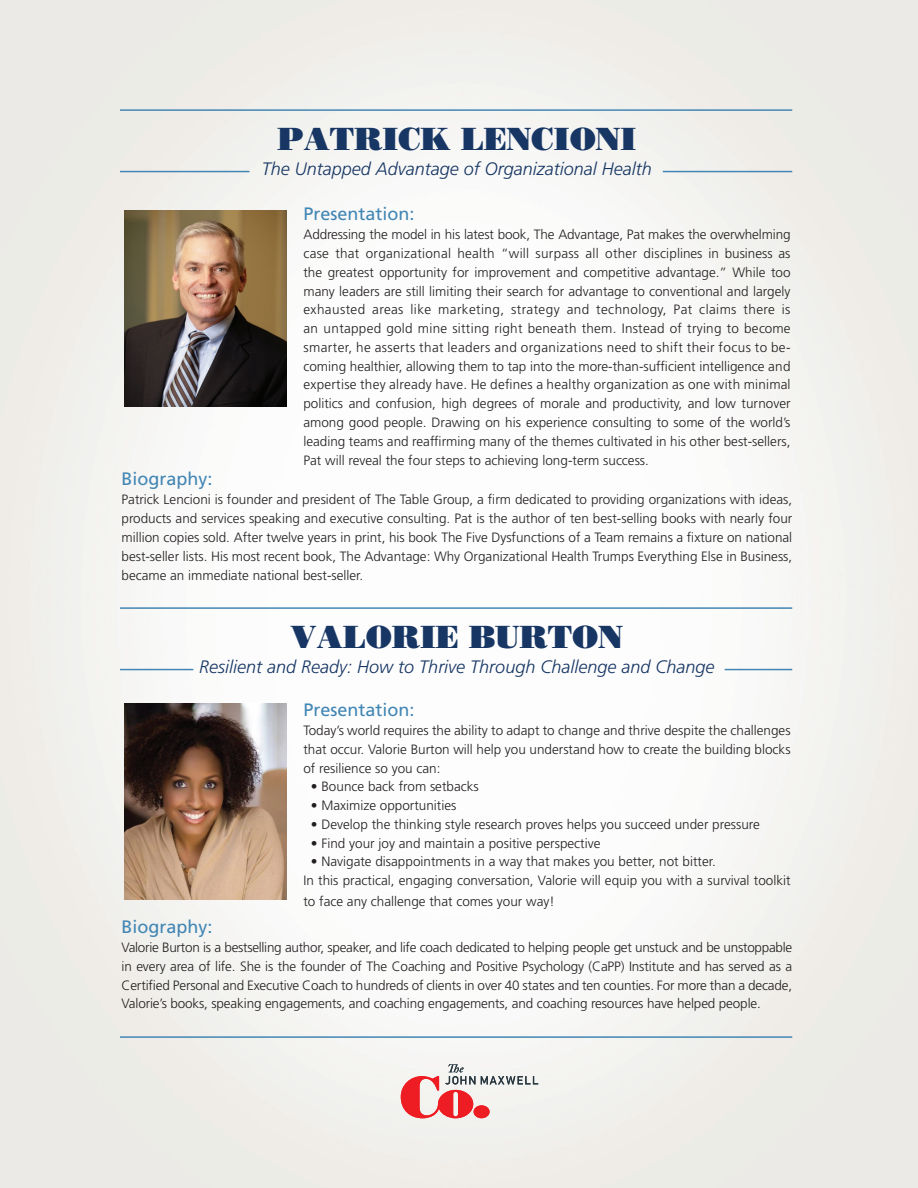
<style>
.page{position:relative;width:918px;height:1188px;background:#fff}
.page>*{position:absolute;margin:0;border:0;box-sizing:border-box;transform-origin:0 0}
.t1{font:31.5px "Bodoni Poster S Si";color:#173664}
.t2{font:italic 300 18px "Frutiger LT Std";color:#173664}
.t3{font:18px "Frutiger LT Std";color:#4286b4}
.t4{font:300 13.5px/18.8px "Frutiger LT Std";color:#231f20;text-align:justify}
</style>
<div class="page">
<img style="left:0;top:0;width:918px;height:1188px">
<svg style="left:401px;top:1064px;width:137px;height:54px"></svg>
<img style="left:124px;top:704px;width:162px;height:195px">
<hr style="left:120px;top:171px;width:129px;height:1px;background:#4286b4">
<hr style="left:663px;top:171px;width:129px;height:1px;background:#4286b4">
<hr style="left:120px;top:109px;width:672px;height:2px;background:#4286b4">
<img style="left:124px;top:210px;width:162px;height:196px">
<hr style="left:120px;top:669px;width:73px;height:1px;background:#4286b4">
<hr style="left:725px;top:669px;width:67px;height:1px;background:#4286b4">
<hr style="left:120px;top:607px;width:672px;height:2px;background:#4286b4">
<hr style="left:120px;top:1036px;width:672px;height:2px;background:#4286b4">
<h1 class="t1" style="left:277px;top:120px;width:360px">PATRICK LENCIONI</h1>
<h2 class="t2" style="left:262px;top:159px;width:392px">The Untapped Advantage of Organizational Health</h2>
<h2 class="t3" style="left:303px;top:203px;width:113px">Presentation:</h2>
<p class="t4" style="left:303px;top:226px;width:489px">Addressing the model in his latest book, The Advantage, Pat makes the overwhelming case that organizational health “will surpass all other disciplines in business as the greatest opportunity for improvement and competitive advantage.” While too many leaders are still limiting their search for advantage to conventional and largely exhausted areas like marketing, strategy and technology, Pat claims there is an untapped gold mine sitting right beneath them. Instead of trying to become smarter, he asserts that leaders and organizations need to shift their focus to be&shy;coming healthier, allowing them to tap into the more-than-sufficient intelligence and expertise they already have. He defines a healthy organization as one with minimal politics and confusion, high degrees of morale and productivity, and low turnover among good people. Drawing on his experience consulting to some of the world’s leading teams and reaffirming many of the themes cultivated in his other best-sellers, Pat will reveal the four steps to achieving long-term success.</p>
<h2 class="t3" style="left:122px;top:468px;width:93px">Biography:</h2>
<p class="t4" style="left:122px;top:490px;width:672px">Patrick Lencioni is founder and president of The Table Group, a firm dedicated to providing organizations with ideas, products and services speaking and executive consulting. Pat is the author of ten best-selling books with nearly four million copies sold. After twelve years in print, his book The Five Dysfunctions of a Team remains a fixture on national best-seller lists. His most recent book, The Advantage: Why Organizational Health Trumps Everything Else in Business, became an immediate national best-seller.</p>
<h1 class="t1" style="left:291px;top:618px;width:334px">VALORIE BURTON</h1>
<h2 class="t2" style="left:199px;top:657px;width:517px">Resilient and Ready: How to Thrive Through Challenge and Change</h2>
<h2 class="t3" style="left:303px;top:700px;width:113px">Presentation:</h2>
<p class="t4" style="left:303px;top:721px;width:489px">Today’s world requires the ability to adapt to change and thrive despite the challenges that occur. Valorie Burton will help you understand how to create the building blocks of resilience so you can:</p>
<p class="t4" style="left:311px;top:778px;width:169px">• Bounce back from setbacks</p>
<p class="t4" style="left:311px;top:796px;width:147px">• Maximize opportunities</p>
<p class="t4" style="left:311px;top:815px;width:450px">• Develop the thinking style research proves helps you succeed under pressure</p>
<p class="t4" style="left:311px;top:834px;width:291px">• Find your joy and maintain a positive perspective</p>
<p class="t4" style="left:303px;top:853px;width:489px;text-indent:8px">• Navigate disappointments in a way that makes you better, not bitter.<br>In this practical, engaging conversation, Valorie will equip you with a survival toolkit</p>
<p class="t4" style="left:303px;top:892px;width:253px">to face any challenge that comes your way!</p>
<h2 class="t3" style="left:122px;top:917px;width:93px">Biography:</h2>
<p class="t4" style="left:122px;top:938px;width:672px">Valorie Burton is a bestselling author, speaker, and life coach dedicated to helping people get unstuck and be unstoppable in every area of life. She is the founder of The Coaching and Positive Psychology (CaPP) Institute and has served as a Certified Personal and Executive Coach to hundreds of clients in over 40 states and ten counties. For more than a decade, Valorie’s books, speaking engagements, and coaching engagements, and coaching resources have helped people.</p>
</div>
